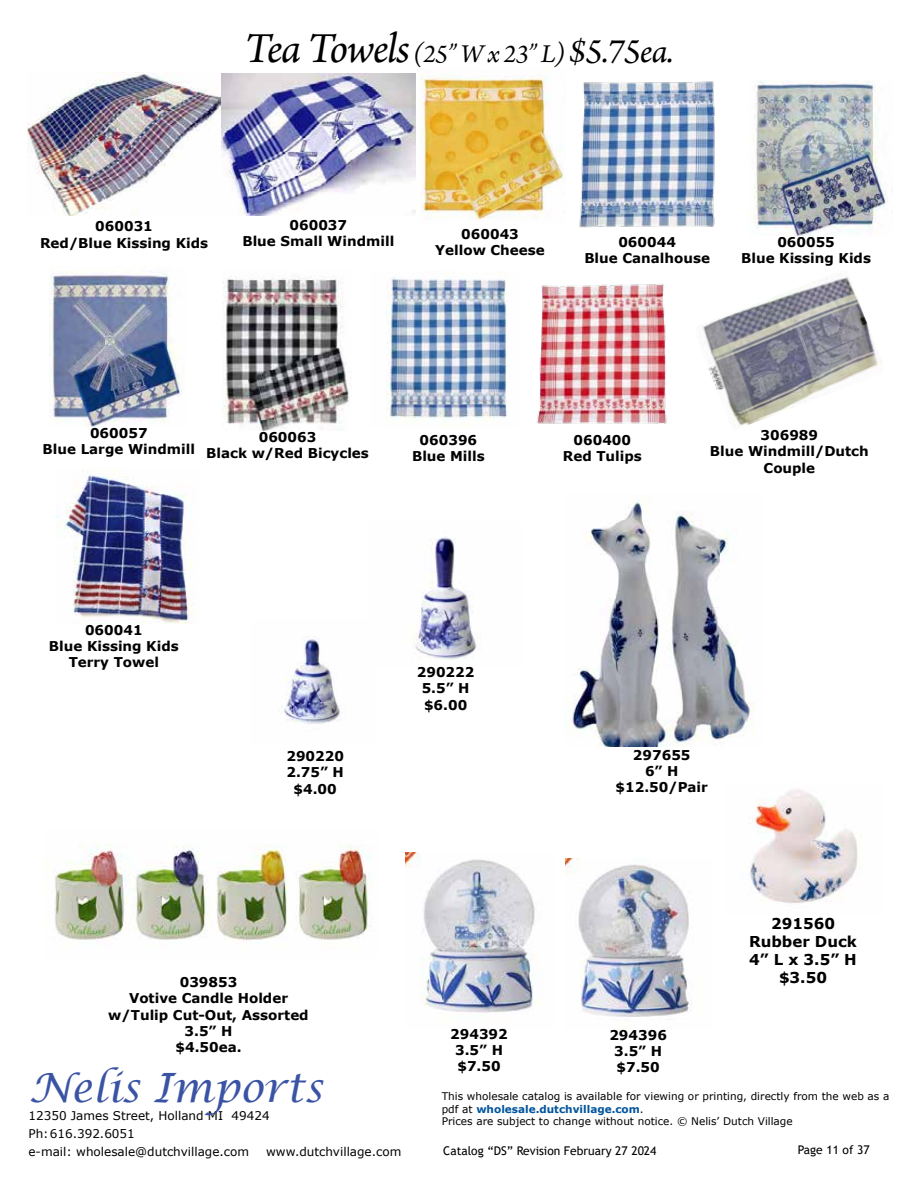
<style>
.page{position:relative;width:918px;height:1188px;background:#fff}
.page>*{position:absolute;margin:0;border:0;box-sizing:border-box;transform-origin:0 0}
.t1{font:italic 40.5px "Lucida Calligraphy";color:#3a53a4}
.t2{font:italic 27px "Arno Pro";color:#000}
.t3{font:700 15px/18px "Verdana";color:#000;text-align:center}
.t4{font:700 13.5px/16.2px "Verdana";color:#000;text-align:center}
.t5{font:12px/18px "Verdana";color:#000}
.t6{font:12px "Trebuchet MS";color:#000}
.t7{font:10.5px/12.6px "Verdana";color:#000}
.s1{font-size:45px}
.s2{font-size:36px}
.s3{font-weight:700;color:#00549e}
</style>
<div class="page">
<img style="left:27px;top:72px;width:388px;height:144px">
<img style="left:703px;top:277px;width:179px;height:149px">
<img style="left:420px;top:70px;width:143px;height:150px">
<img style="left:752px;top:81px;width:136px;height:156px">
<img style="left:50px;top:271px;width:132px;height:156px">
<img style="left:223px;top:276px;width:127px;height:154px">
<img style="left:57px;top:470px;width:137px;height:153px">
<img style="left:579px;top:81px;width:136px;height:147px">
<img style="left:44px;top:844px;width:328px;height:96px">
<img style="left:564px;top:502px;width:191px;height:245px">
<img style="left:412px;top:537px;width:70px;height:123px">
<img style="left:283px;top:636px;width:57px;height:88px">
<img style="left:536px;top:284px;width:131px;height:140px">
<img style="left:748px;top:789px;width:113px;height:115px">
<img style="left:405px;top:852px;width:136px;height:161px">
<img style="left:565px;top:858px;width:127px;height:159px">
<img style="left:386px;top:272px;width:121px;height:155px">
<h2 class="t2" style="left:245px;top:38px;width:430px"><span class="s1">Tea Towels</span> (25” W x 23” L) <span class="s2">$5.75ea.</span></h2>
<p class="t4" style="left:40px;top:218px;width:170px">060031<br>Red/Blue Kissing Kids</p>
<p class="t4" style="left:242px;top:217px;width:153px">060037<br>Blue Small Windmill</p>
<p class="t4" style="left:435px;top:225px;width:111px">060043<br>Yellow Cheese</p>
<p class="t4" style="left:741px;top:234px;width:131px">060055<br>Blue Kissing Kids</p>
<p class="t4" style="left:584px;top:233px;width:127px">060044<br>Blue Canalhouse</p>
<p class="t4" style="left:43px;top:425px;width:154px">060057<br>Blue Large Windmill</p>
<p class="t4" style="left:206px;top:428px;width:164px">060063<br>Black w/Red Bicycles</p>
<p class="t4" style="left:412px;top:431px;width:74px">060396<br>Blue Mills</p>
<p class="t4" style="left:563px;top:431px;width:81px">060400<br>Red Tulips</p>
<p class="t4" style="left:710px;top:427px;width:160px">306989<br>Blue Windmill/Dutch<br>Couple</p>
<p class="t4" style="left:49px;top:622px;width:131px">060041<br>Blue Kissing Kids<br>Terry Towel</p>
<p class="t4" style="left:286px;top:748px;width:59px">290220<br>2.75” H $4.00</p>
<p class="t4" style="left:417px;top:664px;width:59px">290222<br>5.5” H $6.00</p>
<p class="t4" style="left:616px;top:746px;width:94px">297655<br>6” H $12.50/Pair</p>
<p class="t4" style="left:108px;top:974px;width:202px">039853<br>Votive Candle Holder w/Tulip Cut-Out, Assorted<br>3.5” H<br>$4.50ea.</p>
<h1 class="t1" style="left:29px;top:1063px;width:295px">Nelis Imports</h1>
<p class="t5" style="left:28px;top:1106px;width:243px">12350 James Street, Holland MI 49424<br>Ph:616.392.6051<br>e-mail: wholesale@dutchvillage.com</p>
<p class="t5" style="left:266px;top:1142px;width:137px">www.dutchvillage.com</p>
<p class="t4" style="left:450px;top:1026px;width:59px">294392<br>3.5” H $7.50</p>
<p class="t4" style="left:609px;top:1027px;width:59px">294396<br>3.5” H $7.50</p>
<p class="t3" style="left:749px;top:914px;width:109px">291560<br>Rubber Duck<br>4” L x 3.5” H $3.50</p>
<p class="t7" style="left:442px;top:1090px;width:449px">This wholesale catalog is available for viewing or printing, directly from the web as a pdf at <span class="s3">wholesale.dutchvillage.com</span>.<br>Prices are subject to change without notice. © Nelis’ Dutch Village</p>
<p class="t6" style="left:443px;top:1143px;width:215px">Catalog “DS” Revision February 27 2024</p>
<p class="t6" style="left:798px;top:1142px;width:73px">Page 11 of 37</p>
</div>
